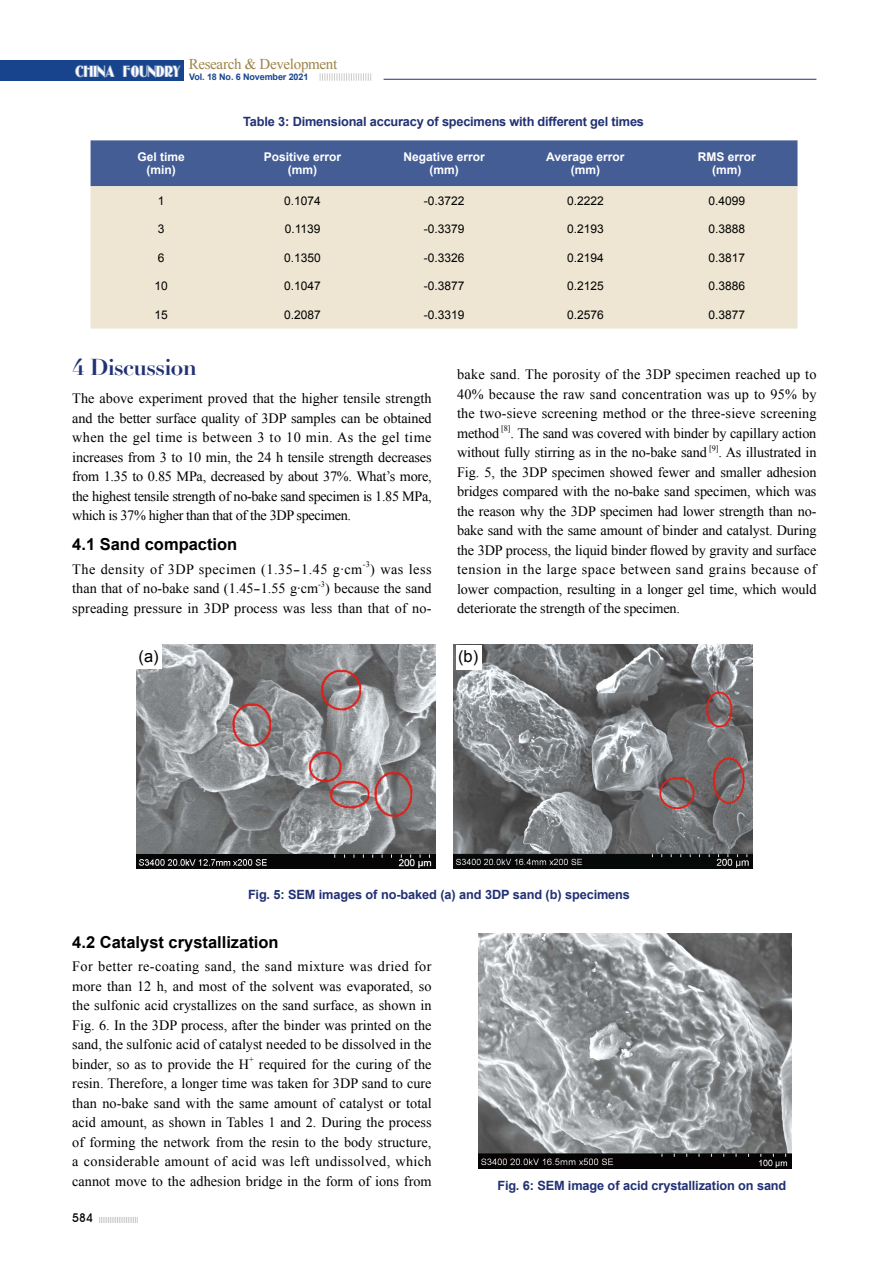
<style>
.page{position:relative;width:893px;height:1263px;background:#fff}
.page>*{position:absolute;margin:0;border:0;box-sizing:border-box;transform-origin:0 0}
.t1{font:700 22.5px "Didot";letter-spacing:-.03em;color:#213174}
.t2{font:700 16.5px "Arial";color:#000}
.t3{font:16.5px "Arial";color:#000}
.t4{font:15px "Times New Roman";letter-spacing:-.02em;color:#9d8447}
.t5{font:14.25px/19.5px "Times New Roman";color:#000;text-align:justify}
.t6{font:14.25px "Times New Roman";letter-spacing:.035em;color:#000}
.t7{font:700 12.75px "Arial";letter-spacing:-.015em;color:#213174}
.t8{font:12px "Arial";color:#000}
.t9{font:700 12px/13.5px "Arial";color:#fff;text-align:center}
.t10{font:500 12px "Avant Garde IT Cby BT";color:#000}
.t11{font:700 9px "Arial";letter-spacing:-.01em;color:#18448e}
.t12{font:8.25px "Times New Roman";color:#000}
</style>
<div class="page">
<svg style="left:99px;top:1217px;width:39px;height:6px"></svg>
<div style="left:0;top:60px;width:184px;height:21px;background:#18448e"></div>
<svg style="left:320px;top:73px;width:51px;height:8px"></svg>
<hr style="left:384px;top:79px;width:432px;height:1px;background:#213174">
<div style="left:91px;top:140px;width:706px;height:46px;background:#455d95"></div>
<div style="left:91px;top:186px;width:706px;height:143px;background:#eee6d3"></div>
<img style="left:136px;top:644px;width:299px;height:225px">
<img style="left:454px;top:645px;width:299px;height:224px">
<div style="left:136px;top:644px;width:26px;height:25px;background:#fff"></div>
<div style="left:456px;top:645px;width:26px;height:24px;background:#fff"></div>
<img style="left:478px;top:934px;width:313px;height:235px">
<p class="t4" style="left:189px;top:54px;width:150px">Research &amp; Development</p>
<p class="t11" style="left:75px;top:70px;width:235px"><sup>CHINA</sup> <sup>FOUNDRY</sup> Vol. 18 No. 6 November 2021</p>
<p class="t7" style="left:243px;top:113px;width:402px">Table 3: Dimensional accuracy of specimens with different gel times</p>
<p class="t9" style="left:138px;top:150px;width:49px">Gel time (min)</p>
<p class="t9" style="left:264px;top:150px;width:79px">Positive error (mm)</p>
<p class="t9" style="left:403px;top:150px;width:83px">Negative error (mm)</p>
<p class="t9" style="left:546px;top:150px;width:80px">Average error (mm)</p>
<p class="t9" style="left:698px;top:150px;width:60px">RMS error (mm)</p>
<p class="t8" style="left:158px;top:193px;width:8px">1</p>
<p class="t8" style="left:284px;top:193px;width:38px">0.1074</p>
<p class="t8" style="left:424px;top:193px;width:42px">-0.3722</p>
<p class="t8" style="left:567px;top:193px;width:38px">0.2222</p>
<p class="t8" style="left:708px;top:193px;width:38px">0.4099</p>
<p class="t8" style="left:158px;top:221px;width:8px">3</p>
<p class="t8" style="left:285px;top:221px;width:37px">0.1139</p>
<p class="t8" style="left:424px;top:221px;width:42px">-0.3379</p>
<p class="t8" style="left:567px;top:221px;width:38px">0.2193</p>
<p class="t8" style="left:708px;top:221px;width:38px">0.3888</p>
<p class="t8" style="left:158px;top:250px;width:8px">6</p>
<p class="t8" style="left:284px;top:250px;width:38px">0.1350</p>
<p class="t8" style="left:424px;top:250px;width:42px">-0.3326</p>
<p class="t8" style="left:567px;top:250px;width:38px">0.2194</p>
<p class="t8" style="left:708px;top:250px;width:38px">0.3817</p>
<p class="t8" style="left:155px;top:278px;width:15px">10</p>
<p class="t8" style="left:284px;top:278px;width:38px">0.1047</p>
<p class="t8" style="left:424px;top:278px;width:42px">-0.3877</p>
<p class="t8" style="left:567px;top:278px;width:38px">0.2125</p>
<p class="t8" style="left:708px;top:278px;width:38px">0.3886</p>
<p class="t8" style="left:155px;top:307px;width:15px">15</p>
<p class="t8" style="left:284px;top:307px;width:38px">0.2087</p>
<p class="t8" style="left:424px;top:307px;width:42px">-0.3319</p>
<p class="t8" style="left:567px;top:307px;width:38px">0.2576</p>
<p class="t8" style="left:708px;top:307px;width:38px">0.3877</p>
<h1 class="t1" style="left:72px;top:353px;width:126px">4 Discussion</h1>
<p class="t5" style="left:72px;top:388px;width:361px">The above experiment proved that the higher tensile strength and the better surface quality of 3DP samples can be obtained when the gel time is between 3 to 10 min. As the gel time increases from 3 to 10 min, the 24 h tensile strength decreases from 1.35 to 0.85 MPa, decreased by about 37%. What’s more, the highest tensile strength of no-bake sand specimen is 1.85 MPa, which is 37% higher than that of the 3DP specimen.</p>
<p class="t2" style="left:72px;top:534px;width:167px">4.1 Sand compaction</p>
<p class="t6" style="left:72px;top:560px;width:292px">The density of 3DP specimen (1.35-1.45 g·cm</p>
<p class="t12" style="left:363px;top:559px;width:9px">-3</p>
<p class="t5" style="left:370px;top:559px;width:63px">) was less</p>
<p class="t5" style="left:72px;top:579px;width:247px">than that of no-bake sand (1.45-1.55 g·cm</p>
<p class="t12" style="left:318px;top:578px;width:8px">-3</p>
<p class="t5" style="left:457px;top:364px;width:361px">bake sand. The porosity of the 3DP specimen reached up to 40% because the raw sand concentration was up to 95% by the two-sieve screening method or the three-sieve screening method</p>
<p class="t12" style="left:501px;top:423px;width:11px">[8]</p>
<p class="t5" style="left:457px;top:423px;width:361px;text-indent:53px">. The sand was covered with binder by capillary action without fully stirring as in the no-bake sand</p>
<p class="t12" style="left:709px;top:442px;width:11px">[9]</p>
<p class="t5" style="left:457px;top:442px;width:361px;text-indent:262px">. As illustrated in Fig. 5, the 3DP specimen showed fewer and smaller adhesion bridges compared with the no-bake sand specimen, which was the reason why the 3DP specimen had lower strength than no&shy;bake sand with the same amount of binder and catalyst. During the 3DP process, the liquid binder flowed by gravity and surface tension in the large space between sand grains because of lower compaction, resulting in a longer gel time, which would deteriorate the strength of the specimen.</p>
<p class="t5" style="left:72px;top:579px;width:361px;text-align:right">) because the sand<br>spreading pressure in 3DP process was less than that of no-</p>
<p class="t3" style="left:139px;top:645px;width:22px">(a)</p>
<p class="t3" style="left:458px;top:646px;width:22px">(b)</p>
<p class="t7" style="left:248px;top:886px;width:383px">Fig. 5: SEM images of no-baked (a) and 3DP sand (b) specimens</p>
<p class="t2" style="left:72px;top:931px;width:208px">4.2 Catalyst crystallization</p>
<p class="t5" style="left:72px;top:956px;width:361px">For better re-coating sand, the sand mixture was dried for more than 12 h, and most of the solvent was evaporated, so the sulfonic acid crystallizes on the sand surface, as shown in Fig. 6. In the 3DP process, after the binder was printed on the sand, the sulfonic acid of catalyst needed to be dissolved in the binder, so as to provide the H</p>
<p class="t12" style="left:249px;top:1054px;width:6px">+</p>
<p class="t5" style="left:72px;top:1054px;width:361px;text-indent:187px">required for the curing of the resin. Therefore, a longer time was taken for 3DP sand to cure than no-bake sand with the same amount of catalyst or total acid amount, as shown in Tables 1 and 2. During the process of forming the network from the resin to the body structure, a considerable amount of acid was left undissolved, which cannot move to the adhesion bridge in the form of ions from</p>
<p class="t10" style="left:72px;top:1211px;width:22px">584</p>
<p class="t7" style="left:497px;top:1177px;width:290px">Fig. 6: SEM image of acid crystallization on sand</p>
</div>
